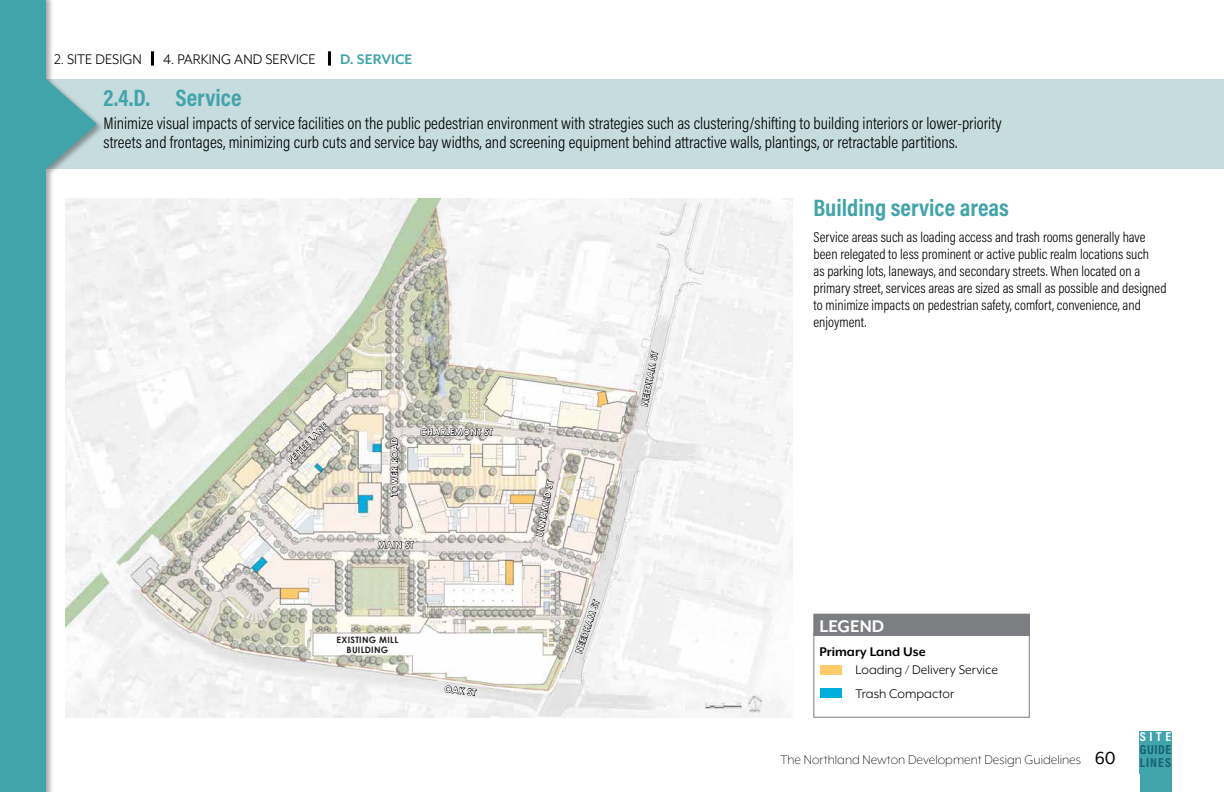
<style>
.page{position:relative;width:1224px;height:792px;background:#fff}
.page>*{position:absolute;margin:0;border:0;box-sizing:border-box;transform-origin:0 0}
.t1{font:700 24px "Acumin Pro Cond";color:#40a4aa}
.t2{font:700 19.4px "Mr Eaves XL Mod OT";color:#fff}
.t3{font:300 17px/19px "Acumin Pro Cond";color:#000}
.t4{font:16px "Mr Eaves XL Mod OT";color:#000}
.t5{font:700 16px "Mr Eaves XL Mod OT";color:#40a4aa}
.t6{font:300 14.5px/17px "Acumin Pro Cond";color:#000}
.t7{font:300 14.5px "Mr Eaves XL Mod OT";color:#000}
.t8{font:14.4px/23.5px "Mr Eaves XL Mod OT";color:#000}
.t9{font:700 14.4px "Mr Eaves XL Mod OT";color:#000}
.t10{font:700 13px/13px "Acumin Pro Cond";letter-spacing:.065em;color:#146071}
.t11{font:700 13px "Acumin Pro Cond";color:#fff}
.t12{font:700 8.8px "Century Gothic";letter-spacing:.03em;color:#fff}
.t13{font:700 8.8px/10.6px "Century Gothic";letter-spacing:.03em;color:#221f20;text-align:center}
.s1{font-weight:400;font-size:20px}
</style>
<div class="page">
<div style="left:0;top:79px;width:1224px;height:90px;background:#c6dcdf"></div>
<div style="left:0;top:0;width:105px;height:792px;background:#000;opacity:.35"></div>
<div style="left:0;top:0;width:46px;height:792px;background:#40a4aa"></div>
<svg style="left:46px;top:79px;width:51px;height:90px"></svg>
<div style="left:1140px;top:732px;width:31px;height:60px;background:#40a4aa"></div>
<hr style="left:151px;top:51px;width:3px;height:15px;background:#000">
<hr style="left:328px;top:51px;width:3px;height:15px;background:#000">
<div style="left:820px;top:665px;width:21px;height:9px;background:#ffcb6c"></div>
<div style="left:820px;top:688px;width:21px;height:10px;background:#00afdd"></div>
<div style="left:813px;top:633px;width:217px;height:85px;border:1px solid #7c7e81"></div>
<div style="left:814px;top:614px;width:215px;height:21px;background:#7c7e81"></div>
<div style="left:813px;top:614px;width:217px;height:22px;border:1px solid #7c7e81"></div>
<img style="left:66px;top:198px;width:727px;height:519px">
<svg style="left:444px;top:685px;width:33px;height:11px"></svg>
<svg style="left:575px;top:599px;width:25px;height:55px"></svg>
<svg style="left:536px;top:479px;width:18px;height:57px"></svg>
<svg style="left:641px;top:351px;width:17px;height:56px"></svg>
<svg style="left:420px;top:428px;width:73px;height:8px"></svg>
<svg style="left:286px;top:422px;width:43px;height:42px;background:#bab7b0"></svg>
<svg style="left:391px;top:437px;width:7px;height:60px"></svg>
<svg style="left:378px;top:541px;width:36px;height:8px"></svg>
<p class="t4" style="left:54px;top:51px;width:89px">2. SITE DESIGN</p>
<p class="t4" style="left:163px;top:51px;width:154px">4. PARKING AND SERVICE</p>
<p class="t5" style="left:340px;top:51px;width:74px">D. SERVICE</p>
<h1 class="t1" style="left:104px;top:81px;width:140px">2.4.D. Service</h1>
<p class="t3" style="left:104px;top:113px;width:900px">Minimize visual impacts of service facilities on the public pedestrian environment with strategies such as clustering/shifting to building interiors or lower-priority streets and frontages, minimizing curb cuts and service bay widths, and screening equipment behind attractive walls, plantings, or retractable partitions.</p>
<p class="t12" style="left:284px;top:457px;width:54px;rotate:-45deg">PETTEE LANE</p>
<p class="t12" style="left:388px;top:496px;width:60px;rotate:-90deg">TOWER ROAD</p>
<p class="t12" style="left:420px;top:425px;width:74px">CHARLEMONT ST</p>
<p class="t12" style="left:378px;top:538px;width:37px">MAIN ST</p>
<p class="t13" style="left:337px;top:634px;width:63px">EXISTING MILL<br>BUILDING</p>
<p class="t12" style="left:445px;top:682px;width:33px;rotate:7deg">OAK ST</p>
<p class="t12" style="left:533px;top:535px;width:59px;rotate:-79deg">UNNAMED ST</p>
<p class="t12" style="left:572px;top:651px;width:57px;rotate:-71deg">NEEDHAM ST</p>
<p class="t12" style="left:638px;top:405px;width:57px;rotate:-79deg">NEEDHAM ST</p>
<h1 class="t1" style="left:814px;top:192px;width:197px">Building service areas</h1>
<p class="t6" style="left:814px;top:228px;width:354px">Service areas such as loading access and trash rooms generally have been relegated to less prominent or active public realm locations such<br>as parking lots, laneways, and secondary streets. When located on a primary street, services areas are sized as small as possible and designed to minimize impacts on pedestrian safety, comfort, convenience, and enjoyment.</p>
<h2 class="t2" style="left:820px;top:617px;width:66px">LEGEND</h2>
<p class="t9" style="left:820px;top:645px;width:108px">Primary Land Use</p>
<p class="t8" style="left:856px;top:658px;width:144px">Loading / Delivery Service<br>Trash Compactor</p>
<p class="t7" style="left:780px;top:753px;width:337px">The Northland Newton Development Design Guidelines <span class="s1">60</span></p>
<p class="t11" style="left:1140px;top:728px;width:33px">SITE</p>
<p class="t10" style="left:1140px;top:743px;width:33px">GUIDE<br>LINES</p>
</div>
